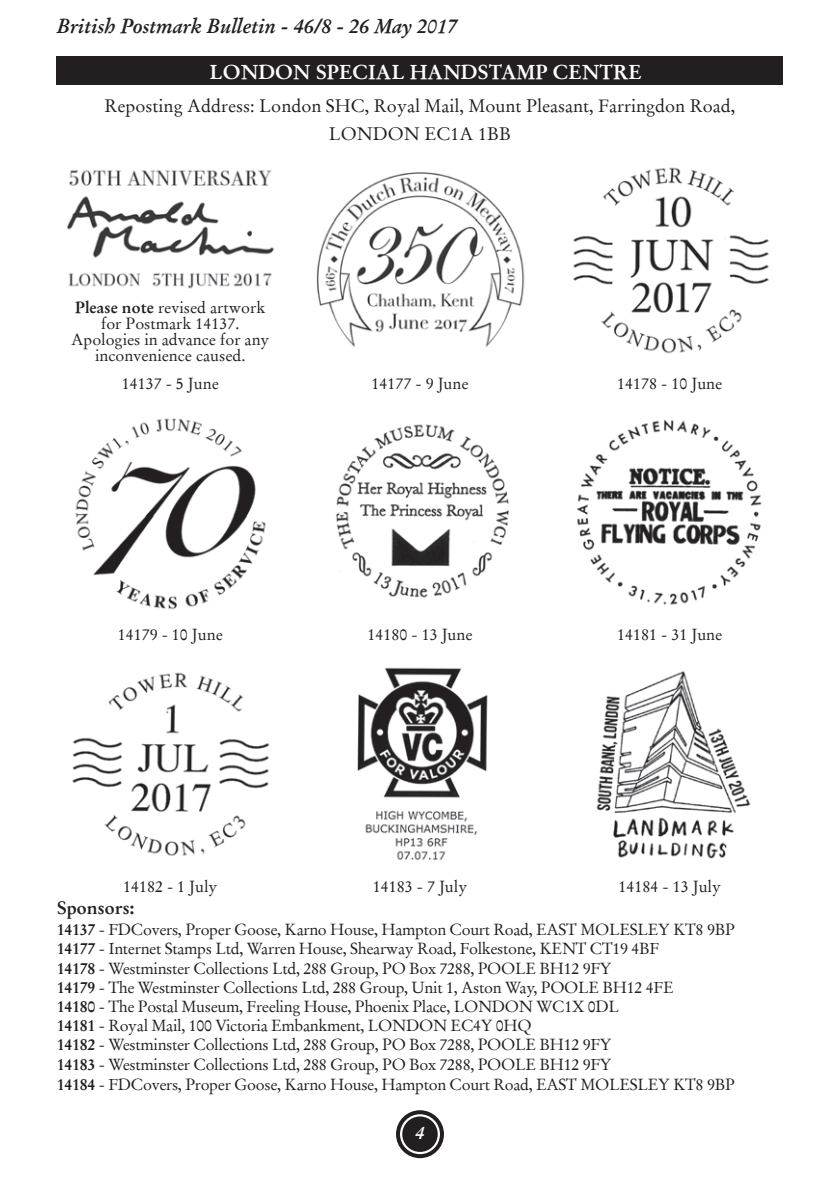
<style>
.page{position:relative;width:840px;height:1191px;background:#fff}
.page>*{position:absolute;margin:0;border:0;box-sizing:border-box;transform-origin:0 0}
.t1{font:italic 700 20px "Stempel Garamond";color:#231f20}
.t2{font:20px "Stempel Garamond Bold 2";color:#fff}
.t3{font:18px/27.2px "Stempel Garamond Regular 2";color:#231f20;text-align:center}
.t4{font:18px "Stempel Garamond Bold 2";color:#231f20}
.t5{font:italic 700 18px "Stempel Garamond";color:#fff}
.t6{font:16px/19.4px "Stempel Garamond Regular 2";letter-spacing:-.02em;color:#231f20}
.t7{font:16px/16px "Stempel Garamond Regular 2";color:#231f20;text-align:center}
.s1{font-family:"Stempel Garamond Bold 2"}
</style>
<div class="page">
<div style="left:396px;top:1110px;width:47px;height:48px;border:4px solid #231f20;border-radius:50%"></div>
<div style="left:402px;top:1116px;width:35px;height:36px;background:#231f20;border-radius:50%"></div>
<div style="left:57px;top:57px;width:725px;height:28px;background:#231f20"></div>
<img style="left:66px;top:169px;width:208px;height:120px">
<img style="left:316px;top:172px;width:209px;height:175px">
<img style="left:573px;top:167px;width:196px;height:187px">
<img style="left:75px;top:418px;width:191px;height:192px">
<img style="left:336px;top:424px;width:173px;height:174px">
<img style="left:577px;top:419px;width:185px;height:186px">
<img style="left:72px;top:672px;width:198px;height:184px">
<img style="left:357px;top:667px;width:131px;height:194px">
<img style="left:596px;top:671px;width:154px;height:188px">
<p class="t1" style="left:57px;top:17px;width:401px">British Postmark Bulletin - 46/8 - 26 May 2017</p>
<p class="t2" style="left:209px;top:63px;width:433px">LONDON SPECIAL HANDSTAMP CENTRE</p>
<p class="t3" style="left:104px;top:94px;width:632px">Reposting Address: London SHC, Royal Mail, Mount Pleasant, Farringdon Road,<br>LONDON EC1A 1BB</p>
<p class="t7" style="left:71px;top:300px;width:200px"><span class="s1">Please note</span> revised artwork for Postmark 14137.<br>Apologies in advance for any inconvenience caused.</p>
<p class="t7" style="left:122px;top:377px;width:99px">14137 - 5 June</p>
<p class="t7" style="left:371px;top:377px;width:99px">14177 - 9 June</p>
<p class="t7" style="left:616px;top:377px;width:107px">14178 - 10 June</p>
<p class="t7" style="left:118px;top:628px;width:107px">14179 - 10 June</p>
<p class="t7" style="left:367px;top:628px;width:107px">14180 - 13 June</p>
<p class="t7" style="left:616px;top:628px;width:107px">14181 - 31 June</p>
<p class="t7" style="left:123px;top:879px;width:96px">14182 - 1 July</p>
<p class="t7" style="left:372px;top:879px;width:96px">14183 - 7 July</p>
<p class="t7" style="left:618px;top:879px;width:104px">14184 - 13 July</p>
<p class="t4" style="left:57px;top:899px;width:79px">Sponsors:</p>
<p class="t6" style="left:57px;top:921px;width:679px"><span class="s1">14137</span> - FDCovers, Proper Goose, Karno House, Hampton Court Road, EAST MOLESLEY KT8 9BP <span class="s1">14177</span> - Internet Stamps Ltd, Warren House, Shearway Road, Folkestone, KENT CT19 4BF<br><span class="s1">14178</span> - Westminster Collections Ltd, 288 Group, PO Box 7288, POOLE BH12 9FY<br><span class="s1">14179</span> - The Westminster Collections Ltd, 288 Group, Unit 1, Aston Way, POOLE BH12 4FE<br><span class="s1">14180</span> - The Postal Museum, Freeling House, Phoenix Place, LONDON WC1X 0DL<br><span class="s1">14181</span> - Royal Mail, 100 Victoria Embankment, LONDON EC4Y 0HQ<br><span class="s1">14182</span> - Westminster Collections Ltd, 288 Group, PO Box 7288, POOLE BH12 9FY<br><span class="s1">14183</span> - Westminster Collections Ltd, 288 Group, PO Box 7288, POOLE BH12 9FY<br><span class="s1">14184</span> - FDCovers, Proper Goose, Karno House, Hampton Court Road, EAST MOLESLEY KT8 9BP</p>
<p class="t5" style="left:415px;top:1125px;width:10px">4</p>
</div>
